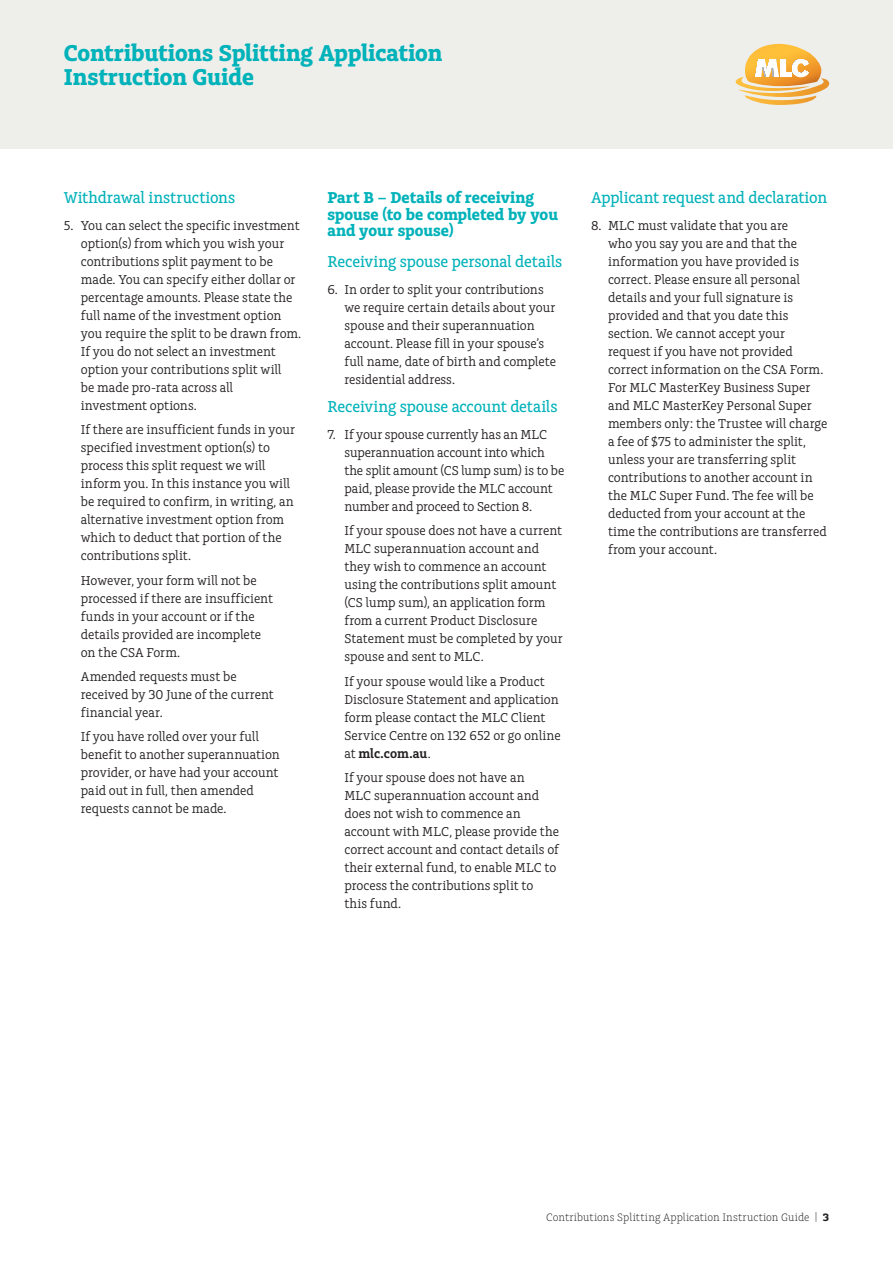
<style>
.page{position:relative;width:893px;height:1263px;background:#fff}
.page>*{position:absolute;margin:0;border:0;box-sizing:border-box;transform-origin:0 0}
.t1{font:700 24px/24px "Charlie Std";letter-spacing:-.005em;color:#00b2b9}
.t2{font:500 16.5px "Charlie Std";letter-spacing:-.01em;color:#00b2b9}
.t3{font:700 16.5px/16.5px "Charlie Std";color:#00b2b9}
.t4{font:13.5px/18px "Charlie Std";color:#231f20}
.t5{font:300 11.25px "Charlie Std";letter-spacing:.01em;color:#231f20}
.s1{font-weight:600}
.s2{font-weight:700}
</style>
<div class="page">
<div style="left:0;top:0;width:893px;height:149px;background:#eeeeeb"></div>
<svg style="left:736px;top:44px;width:93px;height:61px"></svg>
<h1 class="t1" style="left:64px;top:42px;width:380px">Contributions Splitting Application<br>Instruction Guide</h1>
<p class="t2" style="left:64px;top:189px;width:173px">Withdrawal instructions</p>
<p class="t4" style="left:81px;top:217px;width:222px;text-indent:-17px">5. You can select the specific investment option(s) from which you wish your contributions split payment to be made. You can specify either dollar or percentage amounts. Please state the full name of the investment option you require the split to be drawn from.<br>If you do not select an investment option your contributions split will<br>be made pro-rata across all investment options.</p>
<p class="t4" style="left:81px;top:421px;width:216px">If there are insufficient funds in your specified investment option(s) to process this split request we will inform you. In this instance you will be required to confirm, in writing, an alternative investment option from which to deduct that portion of the contributions split.</p>
<p class="t4" style="left:81px;top:571px;width:194px">However, your form will not be processed if there are insufficient funds in your account or if the details provided are incomplete on the CSA Form.</p>
<p class="t4" style="left:81px;top:668px;width:194px">Amended requests must be received by 30 June of the current financial year.</p>
<p class="t4" style="left:81px;top:728px;width:200px">If you have rolled over your full benefit to another superannuation provider, or have had your account paid out in full, then amended requests cannot be made.</p>
<p class="t3" style="left:327px;top:190px;width:232px">Part B – Details of receiving spouse (to be completed by you and your spouse)</p>
<p class="t2" style="left:327px;top:252px;width:236px">Receiving spouse personal details</p>
<p class="t4" style="left:344px;top:280px;width:213px;text-indent:-17px">6. In order to split your contributions we require certain details about your spouse and their superannuation account. Please fill in your spouse’s full name, date of birth and complete residential address.</p>
<p class="t2" style="left:327px;top:397px;width:232px">Receiving spouse account details</p>
<p class="t4" style="left:344px;top:425px;width:221px;text-indent:-17px">7. If your spouse currently has an MLC superannuation account into which the split amount (CS lump sum) is to be paid, please provide the MLC account number and proceed to Section 8.</p>
<p class="t4" style="left:344px;top:522px;width:220px">If your spouse does not have a current MLC superannuation account and they wish to commence an account using the contributions split amount (CS lump sum), an application form from a current Product Disclosure Statement must be completed by your spouse and sent to MLC.</p>
<p class="t4" style="left:344px;top:672px;width:218px">If your spouse would like a Product<br>Disclosure Statement and application form please contact the MLC Client<br>Service Centre on 132 652 or go online at <span class="s1">mlc.com.au</span>.</p>
<p class="t4" style="left:344px;top:769px;width:216px">If your spouse does not have an<br>MLC superannuation account and does not wish to commence an account with MLC, please provide the correct account and contact details of their external fund, to enable MLC to process the contributions split to this fund.</p>
<p class="t2" style="left:591px;top:189px;width:238px">Applicant request and declaration</p>
<p class="t4" style="left:608px;top:217px;width:221px;text-indent:-17px">8. MLC must validate that you are<br>who you say you are and that the information you have provided is correct. Please ensure all personal details and your full signature is provided and that you date this section. We cannot accept your request if you have not provided correct information on the CSA Form.<br>For MLC MasterKey Business Super and MLC MasterKey Personal Super members only: the Trustee will charge a fee of $75 to administer the split, unless your are transferring split contributions to another account in the MLC Super Fund. The fee will be deducted from your account at the time the contributions are transferred from your account.</p>
<p class="t5" style="left:546px;top:1210px;width:284px">Contributions Splitting Application Instruction Guide | <span class="s2">3</span></p>
</div>
